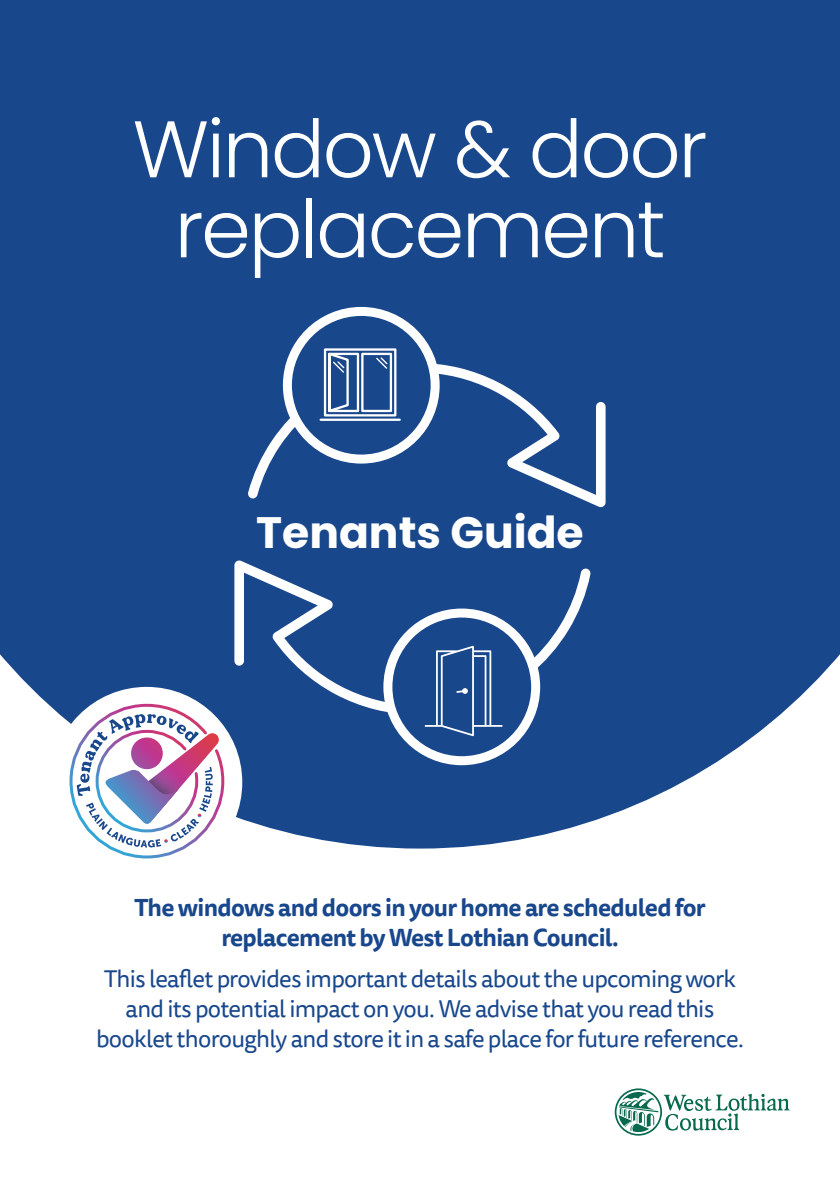
<style>
.page{position:relative;width:840px;height:1191px;background:#fff}
.page>*{position:absolute;margin:0;border:0;box-sizing:border-box;transform-origin:0 0}
.t1{font:300 80px/80px "Poppins";letter-spacing:-.03em;color:#fff;text-align:center}
.t2{font:700 44px "Poppins";color:#fff}
.t3{font:24px/30px "Tisa Sans Pro";letter-spacing:-.03em;color:#18478c;text-align:center}
.t4{font:700 24px/30px "Tisa Sans Pro";letter-spacing:-.03em;color:#18478c;text-align:center}
</style>
<div class="page">
<div style="left:0;top:0;width:839px;height:848px;background:#18478c"></div>
<div style="left:51px;top:687px;width:191px;height:191px;background:#fff;border-radius:50%"></div>
<svg style="left:614px;top:1088px;width:175px;height:47px"></svg>
<svg style="left:68px;top:702px;width:158px;height:157px"></svg>
<svg style="left:240px;top:357px;width:372px;height:157px;background:#315b98"></svg>
<svg style="left:227px;top:552px;width:370px;height:169px;background:#305a98"></svg>
<svg style="left:387px;top:613px;width:148px;height:147px;background:#37609b"></svg>
<div style="left:383px;top:608px;width:157px;height:157px;border:9px solid #fff;border-radius:50%"></div>
<svg style="left:424px;top:646px;width:78px;height:90px;background:#38609c"></svg>
<div style="left:287px;top:311px;width:148px;height:148px;background:#18478c;border-radius:50%"></div>
<div style="left:283px;top:307px;width:156px;height:156px;border:9px solid #fff;border-radius:50%"></div>
<hr style="left:320px;top:418px;width:79px;height:3px;background:#fff">
<svg style="left:323px;top:348px;width:74px;height:69px"></svg>
<p class="t1" style="left:132px;top:110px;width:576px">Window &amp; door replacement</p>
<p class="t2" style="left:256px;top:507px;width:329px">Tenants Guide</p>
<p class="t4" style="left:134px;top:892px;width:572px">The windows and doors in your home are scheduled for replacement by West Lothian Council.</p>
<p class="t3" style="left:96px;top:964px;width:649px">This leaflet provides important details about the upcoming work and its potential impact on you. We advise that you read this booklet thoroughly and store it in a safe place for future reference.</p>
</div>
